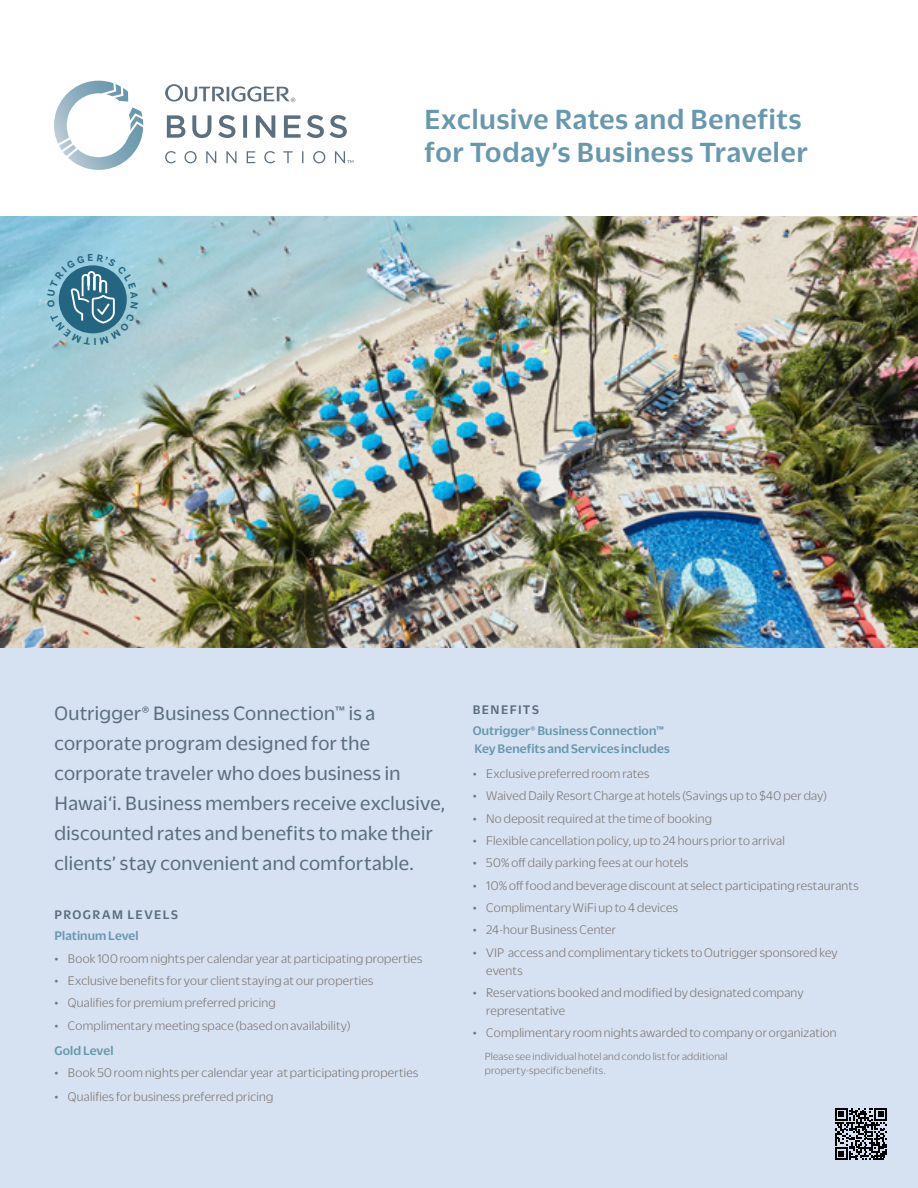
<style>
.page{position:relative;width:918px;height:1188px;background:#fff}
.page>*{position:absolute;margin:0;border:0;box-sizing:border-box;transform-origin:0 0}
.t1{font:500 30px/33px "Duplicate Sans";letter-spacing:.03em;color:#6898ae}
.Subhead_1{font:21px/30px "Duplicate Sans";letter-spacing:.02em;color:#5c6e7e}
.t2{font:300 13.5px/18px "Duplicate Sans";letter-spacing:.02em;color:#7d7672}
.Subhead_1-2{font:500 13.5px/18px "Duplicate Sans";letter-spacing:.01em;color:#6898ae}
.Subhead_1-3{font:500 13.5px "Duplicate Sans";letter-spacing:.105em;color:#5c6e7e}
.Disclaimer{font:300 11.25px/13.5px "Duplicate Sans";letter-spacing:.025em;color:#7d7672}
.s1{font-size:18px}
</style>
<div class="page">
<img style="left:0;top:216px;width:918px;height:432px">
<div style="left:0;top:648px;width:918px;height:540px;background:#d6e2f2"></div>
<svg style="left:54px;top:81px;width:89px;height:89px"></svg>
<svg style="left:167px;top:115px;width:180px;height:23px"></svg>
<svg style="left:165px;top:84px;width:130px;height:18px"></svg>
<svg style="left:165px;top:151px;width:188px;height:12px"></svg>
<svg style="left:835px;top:1108px;width:52px;height:52px"></svg>
<svg style="left:47px;top:254px;width:91px;height:91px"></svg>
<p class="t1" style="left:424px;top:100px;width:385px">Exclusive Rates and Benefits for Today’s Business Traveler</p>
<p class="Subhead_1" style="left:54px;top:697px;width:392px">Outrigger® Business Connection<span class="s1">™</span> is a corporate program designed for the corporate traveler who does business in Hawai‘i. Business members receive exclusive, discounted rates and benefits to make their clients’ stay convenient and comfortable.</p>
<p class="Subhead_1-3" style="left:54px;top:906px;width:125px">PROGRAM LEVELS</p>
<p class="Subhead_1-2" style="left:54px;top:926px;width:86px">Platinum Level</p>
<p class="t2" style="left:54px;top:949px;width:369px">• Book 100 room nights per calendar year at participating properties</p>
<p class="t2" style="left:54px;top:971px;width:320px">• Exclusive benefits for your client staying at our properties</p>
<p class="t2" style="left:54px;top:993px;width:223px">• Qualifies for premium preferred pricing</p>
<p class="t2" style="left:54px;top:1016px;width:298px">• Complimentary meeting space (based on availability)</p>
<p class="Subhead_1-2" style="left:54px;top:1041px;width:60px">Gold Level</p>
<p class="t2" style="left:54px;top:1063px;width:365px">• Book 50 room nights per calendar year at participating properties</p>
<p class="t2" style="left:54px;top:1087px;width:220px">• Qualifies for business preferred pricing</p>
<p class="Subhead_1-3" style="left:473px;top:700px;width:68px">BENEFITS</p>
<p class="Subhead_1-2" style="left:473px;top:720px;width:199px">Outrigger® Business Connection™<br>Key Benefits and Services includes</p>
<p class="t2" style="left:473px;top:764px;width:178px">• Exclusive preferred room rates</p>
<p class="t2" style="left:473px;top:786px;width:356px">• Waived Daily Resort Charge at hotels (Savings up to $40 per day)</p>
<p class="t2" style="left:473px;top:809px;width:241px">• No deposit required at the time of booking</p>
<p class="t2" style="left:473px;top:831px;width:314px">• Flexible cancellation policy, up to 24 hours prior to arrival</p>
<p class="t2" style="left:473px;top:853px;width:217px">• 50% off daily parking fees at our hotels</p>
<p class="t2" style="left:473px;top:876px;width:387px">• 10% off food and beverage discount at select participating restaurants</p>
<p class="t2" style="left:473px;top:898px;width:207px">• Complimentary WiFi up to 4 devices</p>
<p class="t2" style="left:473px;top:920px;width:145px">• 24-hour Business Center</p>
<p class="t2" style="left:486px;top:942px;width:353px;text-indent:-14px">• VIP access and complimentary tickets to Outrigger sponsored key events</p>
<p class="t2" style="left:486px;top:983px;width:319px;text-indent:-14px">• Reservations booked and modified by designated company representative</p>
<p class="t2" style="left:473px;top:1023px;width:365px">• Complimentary room nights awarded to company or organization</p>
<p class="Disclaimer" style="left:485px;top:1049px;width:244px">Please see individual hotel and condo list for additional property-specific benefits.</p>
</div>
